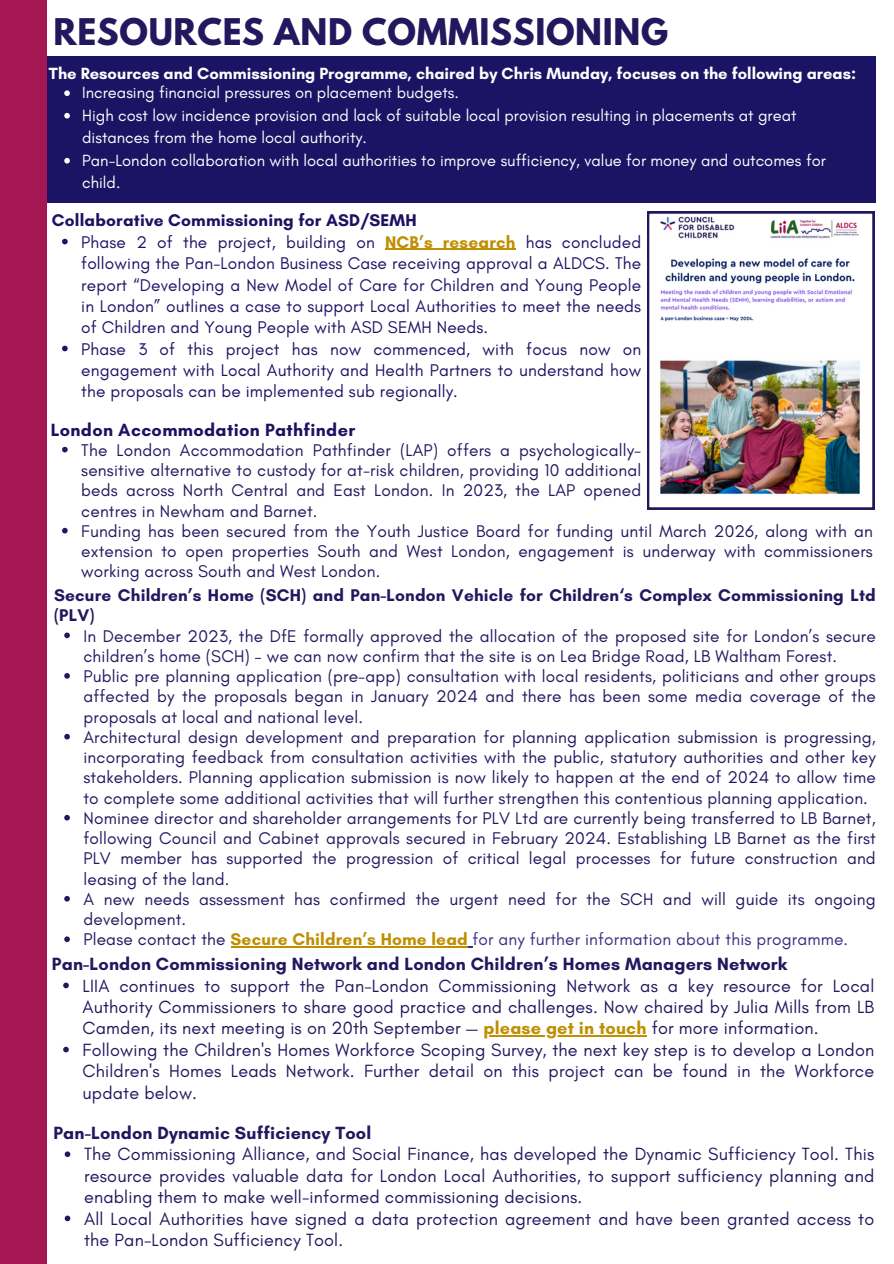
<style>
.page{position:relative;width:894px;height:1264px;background:#fff}
.page>*{position:absolute;margin:0;border:0;box-sizing:border-box;transform-origin:0 0}
.t1{font:700 32.55px "League Spartan";letter-spacing:.02em;color:#21185e}
.t2{font:18px/21.5px "Glacial Indifference";letter-spacing:.01em;color:#21185e;text-align:justify}
.t3{font:700 18px "Glacial Indifference";letter-spacing:.01em;color:#21185e}
.t4{font:700 18px "Glacial Indifference";letter-spacing:.02em;color:#1c1261}
.t5{font:17.25px/20.2px "Glacial Indifference";letter-spacing:.01em;color:#21185e;text-align:justify}
.t6{font:17.25px/21.3px "Glacial Indifference";letter-spacing:.01em;color:#1b1464;text-align:justify}
.t7{font:700 17.25px/20.2px "Glacial Indifference";letter-spacing:.01em;color:#21185e}
.t8{font:17.25px "Glacial Indifference";letter-spacing:.01em;color:#383082}
.t9{font:700 17.25px "Glacial Indifference";letter-spacing:.01em;color:#1c1261}
.t10{font:16.5px/22.5px "Glacial Indifference";color:#fff}
.t11{font:700 16.5px "Glacial Indifference";color:#fff}
.s1{font-weight:700;color:#bf8f00}
.s2{color:#21185e}
</style>
<div class="page">
<div style="left:11px;top:56px;width:864px;height:147px;background:#1b1464"></div>
<div style="left:0;top:0;width:46px;height:1263px;background:#a41752"></div>
<img style="left:647px;top:211px;width:227px;height:298px">
<svg style="left:62px;top:239px;width:6px;height:5px"></svg>
<hr style="left:385px;top:249px;width:130px;height:1px;background:#bf8f00">
<svg style="left:62px;top:346px;width:6px;height:5px"></svg>
<svg style="left:64px;top:632px;width:6px;height:6px"></svg>
<svg style="left:64px;top:673px;width:6px;height:5px"></svg>
<svg style="left:64px;top:733px;width:6px;height:6px"></svg>
<svg style="left:64px;top:814px;width:6px;height:6px"></svg>
<svg style="left:64px;top:896px;width:6px;height:5px"></svg>
<svg style="left:64px;top:936px;width:6px;height:6px"></svg>
<hr style="left:230px;top:946px;width:201px;height:1px;background:#bf8f00">
<hr style="left:431px;top:946px;width:37px;height:1px;background:#bf8f00">
<svg style="left:65px;top:1151px;width:5px;height:6px"></svg>
<svg style="left:65px;top:1215px;width:5px;height:6px"></svg>
<svg style="left:62px;top:447px;width:6px;height:5px"></svg>
<svg style="left:64px;top:90px;width:6px;height:6px"></svg>
<svg style="left:64px;top:113px;width:6px;height:5px"></svg>
<svg style="left:64px;top:158px;width:6px;height:5px"></svg>
<svg style="left:62px;top:528px;width:6px;height:5px"></svg>
<svg style="left:63px;top:982px;width:6px;height:6px"></svg>
<hr style="left:483px;top:1035px;width:163px;height:1px;background:#bf8f00">
<svg style="left:63px;top:1046px;width:6px;height:6px"></svg>
<p class="t1" style="left:53px;top:15px;width:616px">RESOURCES AND COMMISSIONING</p>
<p class="t11" style="left:49px;top:63px;width:808px">The Resources and Commissioning Programme, chaired by Chris Munday, focuses on the following areas:</p>
<p class="t10" style="left:82px;top:81px;width:378px">Increasing financial pressures on placement budgets.</p>
<p class="t10" style="left:82px;top:104px;width:715px">High cost low incidence provision and lack of suitable local provision resulting in placements at great distances from the home local authority.</p>
<p class="t10" style="left:82px;top:149px;width:745px">Pan-London collaboration with local authorities to improve sufficiency, value for money and outcomes for child.</p>
<h1 class="t9" style="left:52px;top:210px;width:366px">Collaborative Commissioning for ASD/SEMH</h1>
<p class="t6" style="left:81px;top:231px;width:561px">Phase 2 of the project, building on <span class="s1">NCB’s research</span> has concluded following the Pan-London Business Case receiving approval a ALDCS. The report “Developing a New Model of Care for Children and Young People in London” outlines a case to support Local Authorities to meet the needs of Children and Young People with ASD SEMH Needs.</p>
<h2 class="t6" style="left:81px;top:338px;width:561px">Phase 3 of this project has now commenced, with focus now on engagement with Local Authority and Health Partners to understand how the proposals can be implemented sub regionally.</h2>
<h2 class="t4" style="left:51px;top:418px;width:306px">London Accommodation Pathfinder</h2>
<p class="t5" style="left:81px;top:439px;width:561px">The London Accommodation Pathfinder (LAP) offers a psychologically&shy;sensitive alternative to custody for at-risk children, providing 10 additional beds across North Central and East London. In 2023, the LAP opened centres in Newham and Barnet.</p>
<p class="t5" style="left:81px;top:520px;width:792px">Funding has been secured from the Youth Justice Board for funding until March 2026, along with an extension to open properties South and West London, engagement is underway with commissioners working across South and West London.</p>
<p class="t7" style="left:54px;top:585px;width:823px">Secure Children’s Home (SCH) and Pan-London Vehicle for Children‘s Complex Commissioning Ltd (PLV)</p>
<p class="t5" style="left:83px;top:625px;width:793px">In December 2023, the DfE formally approved the allocation of the proposed site for London’s secure children’s home (SCH) – we can now confirm that the site is on Lea Bridge Road, LB Waltham Forest.</p>
<p class="t5" style="left:83px;top:666px;width:793px">Public pre planning application (pre-app) consultation with local residents, politicians and other groups affected by the proposals began in January 2024 and there has been some media coverage of the proposals at local and national level.</p>
<h2 class="t5" style="left:83px;top:726px;width:793px">Architectural design development and preparation for planning application submission is progressing, incorporating feedback from consultation activities with the public, statutory authorities and other key stakeholders. Planning application submission is now likely to happen at the end of 2024 to allow time to complete some additional activities that will further strengthen this contentious planning application.</h2>
<p class="t5" style="left:83px;top:807px;width:793px">Nominee director and shareholder arrangements for PLV Ltd are currently being transferred to LB Barnet, following Council and Cabinet approvals secured in February 2024. Establishing LB Barnet as the first PLV member has supported the progression of critical legal processes for future construction and leasing of the land.</p>
<p class="t5" style="left:83px;top:888px;width:793px">A new needs assessment has confirmed the urgent need for the SCH and will guide its ongoing development.</p>
<p class="t8" style="left:83px;top:929px;width:766px"><span class="s2">Please contact the</span> <span class="s1">Secure Children’s Home lead</span> for any further information about this programme.</p>
<h2 class="t3" style="left:52px;top:953px;width:736px">Pan-London Commissioning Network and London Children’s Homes Managers Network</h2>
<p class="t2" style="left:82px;top:974px;width:793px">LIIA continues to support the Pan-London Commissioning Network as a key resource for Local Authority Commissioners to share good practice and challenges. Now chaired by Julia Mills from LB Camden, its next meeting is on 20th September — <span class="s1">please get in touch</span> for more information.</p>
<p class="t2" style="left:82px;top:1038px;width:793px">Following the Children's Homes Workforce Scoping Survey, the next key step is to develop a London Children's Homes Leads Network. Further detail on this project can be found in the Workforce update below.</p>
<h2 class="t3" style="left:53px;top:1121px;width:319px">Pan-London Dynamic Sufficiency Tool</h2>
<p class="t2" style="left:84px;top:1143px;width:791px">The Commissioning Alliance, and Social Finance, has developed the Dynamic Sufficiency Tool. This resource provides valuable data for London Local Authorities, to support sufficiency planning and enabling them to make well-informed commissioning decisions.</p>
<p class="t2" style="left:84px;top:1207px;width:791px">All Local Authorities have signed a data protection agreement and have been granted access to the Pan-London Sufficiency Tool.</p>
</div>
